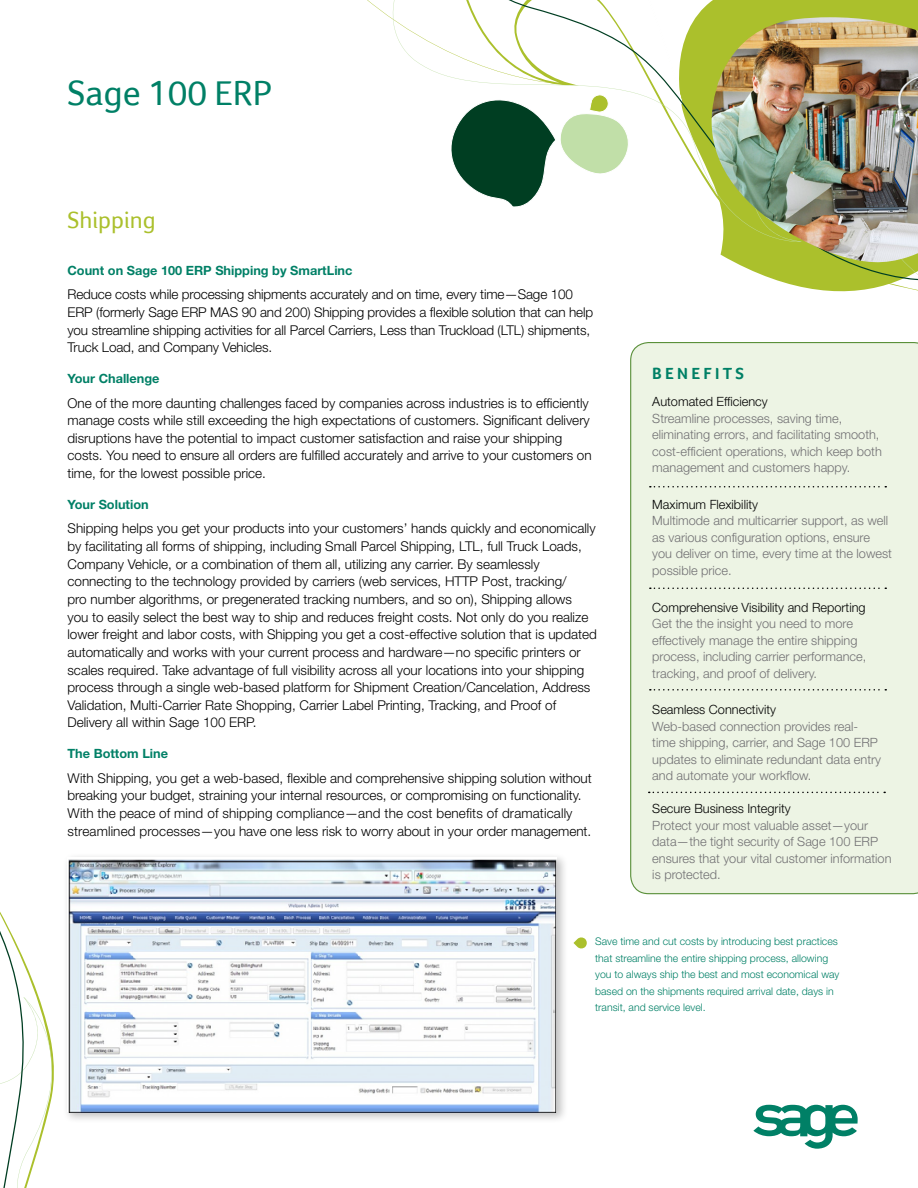
<style>
.page{position:relative;width:918px;height:1188px;background:#fff}
.page>*{position:absolute;margin:0;border:0;box-sizing:border-box;transform-origin:0 0}
.t1{font:36px "Foco";color:#008066}
.t2{font:24px "Foco";color:#abc02c}
.t3{font:700 16.5px "Foco";letter-spacing:.2em;color:#008066}
.t4{font:300 13.5px/17.7px "Helvetica Neue LT Std";color:#000}
.t5{font:300 12.75px/16.5px "Helvetica Neue LT Std";color:#717073}
.t6{font:300 12.75px "Helvetica Neue LT Std";color:#000}
.t7{font:700 12.75px "Helvetica Neue LT Std";color:#008066}
.t8{font:300 10.5px/16.5px "Helvetica Neue LT Std";color:#008066}
</style>
<div class="page">
<svg style="left:0;top:912px;width:54px;height:276px"></svg>
<svg style="left:776px;top:280px;width:142px;height:12px;fill:#abc02c"></svg>
<svg style="left:367px;top:0;width:551px;height:280px"></svg>
<img style="left:710px;top:17px;width:208px;height:246px">
<svg style="left:753px;top:1105px;width:105px;height:44px"></svg>
<div style="left:630px;top:342px;width:288px;height:552px;background:#edf4e4"></div>
<svg style="left:650px;top:588px;width:236px;height:1px"></svg>
<svg style="left:650px;top:486px;width:236px;height:2px"></svg>
<svg style="left:650px;top:689px;width:236px;height:2px"></svg>
<svg style="left:649px;top:792px;width:236px;height:1px"></svg>
<div style="left:62px;top:853px;width:507px;height:271px;background:#000;opacity:.25"></div>
<img style="left:69px;top:860px;width:488px;height:252px">
<svg style="left:573px;top:937px;width:14px;height:12px"></svg>
<h1 class="t1" style="left:68px;top:72px;width:206px">Sage 100 ERP</h1>
<h2 class="t2" style="left:68px;top:206px;width:90px">Shipping</h2>
<p class="t7" style="left:68px;top:262px;width:287px">Count on Sage 100 ERP Shipping by SmartLinc</p>
<p class="t4" style="left:68px;top:285px;width:527px">Reduce costs while processing shipments accurately and on time, every time—Sage 100<br>ERP (formerly Sage ERP MAS 90 and 200) Shipping provides a flexible solution that can help you streamline shipping activities for all Parcel Carriers, Less than Truckload (LTL) shipments, Truck Load, and Company Vehicles.</p>
<p class="t7" style="left:68px;top:371px;width:94px">Your Challenge</p>
<p class="t4" style="left:68px;top:394px;width:526px">One of the more daunting challenges faced by companies across industries is to efficiently manage costs while still exceeding the high expectations of customers. Significant delivery disruptions have the potential to impact customer satisfaction and raise your shipping costs. You need to ensure all orders are fulfilled accurately and arrive to your customers on time, for the lowest possible price.</p>
<p class="t7" style="left:68px;top:497px;width:83px">Your Solution</p>
<p class="t4" style="left:68px;top:520px;width:531px">Shipping helps you get your products into your customers’ hands quickly and economically by facilitating all forms of shipping, including Small Parcel Shipping, LTL, full Truck Loads, Company Vehicle, or a combination of them all, utilizing any carrier. By seamlessly connecting to the technology provided by carriers (web services, HTTP Post, tracking/<br>pro number algorithms, or pregenerated tracking numbers, and so on), Shipping allows<br>you to easily select the best way to ship and reduces freight costs. Not only do you realize lower freight and labor costs, with Shipping you get a cost-effective solution that is updated automatically and works with your current process and hardware—no specific printers or scales required. Take advantage of full visibility across all your locations into your shipping process through a single web-based platform for Shipment Creation/Cancelation, Address Validation, Multi-Carrier Rate Shopping, Carrier Label Printing, Tracking, and Proof of Delivery all within Sage 100 ERP.</p>
<p class="t7" style="left:68px;top:746px;width:102px">The Bottom Line</p>
<p class="t4" style="left:68px;top:769px;width:526px">With Shipping, you get a web-based, flexible and comprehensive shipping solution without breaking your budget, straining your internal resources, or compromising on functionality.<br>With the peace of mind of shipping compliance—and the cost benefits of dramatically streamlined processes—you have one less risk to worry about in your order management.</p>
<p class="t3" style="left:652px;top:364px;width:93px">BENEFITS</p>
<p class="t6" style="left:652px;top:394px;width:117px">Automated Efficiency</p>
<p class="t5" style="left:652px;top:410px;width:231px">Streamline processes, saving time, eliminating errors, and facilitating smooth, cost-efficient operations, which keep both management and customers happy.</p>
<p class="t6" style="left:652px;top:497px;width:107px">Maximum Flexibility</p>
<p class="t5" style="left:652px;top:512px;width:241px">Multimode and multicarrier support, as well as various configuration options, ensure you deliver on time, every time at the lowest possible price.</p>
<p class="t6" style="left:652px;top:599px;width:215px">Comprehensive Visibility and Reporting</p>
<p class="t5" style="left:652px;top:615px;width:215px">Get the the insight you need to more effectively manage the entire shipping process, including carrier performance, tracking, and proof of delivery.</p>
<p class="t6" style="left:652px;top:702px;width:125px">Seamless Connectivity</p>
<p class="t5" style="left:652px;top:718px;width:230px">Web-based connection provides real&shy;time shipping, carrier, and Sage 100 ERP updates to eliminate redundant data entry and automate your workflow.</p>
<p class="t6" style="left:652px;top:801px;width:140px">Secure Business Integrity</p>
<p class="t5" style="left:652px;top:817px;width:241px">Protect your most valuable asset—your data—the tight security of Sage 100 ERP ensures that your vital customer information is protected.</p>
<p class="t8" style="left:595px;top:933px;width:246px">Save time and cut costs by introducing best practices that streamline the entire shipping process, allowing you to always ship the best and most economical way based on the shipments required arrival date, days in transit, and service level.</p>
</div>
